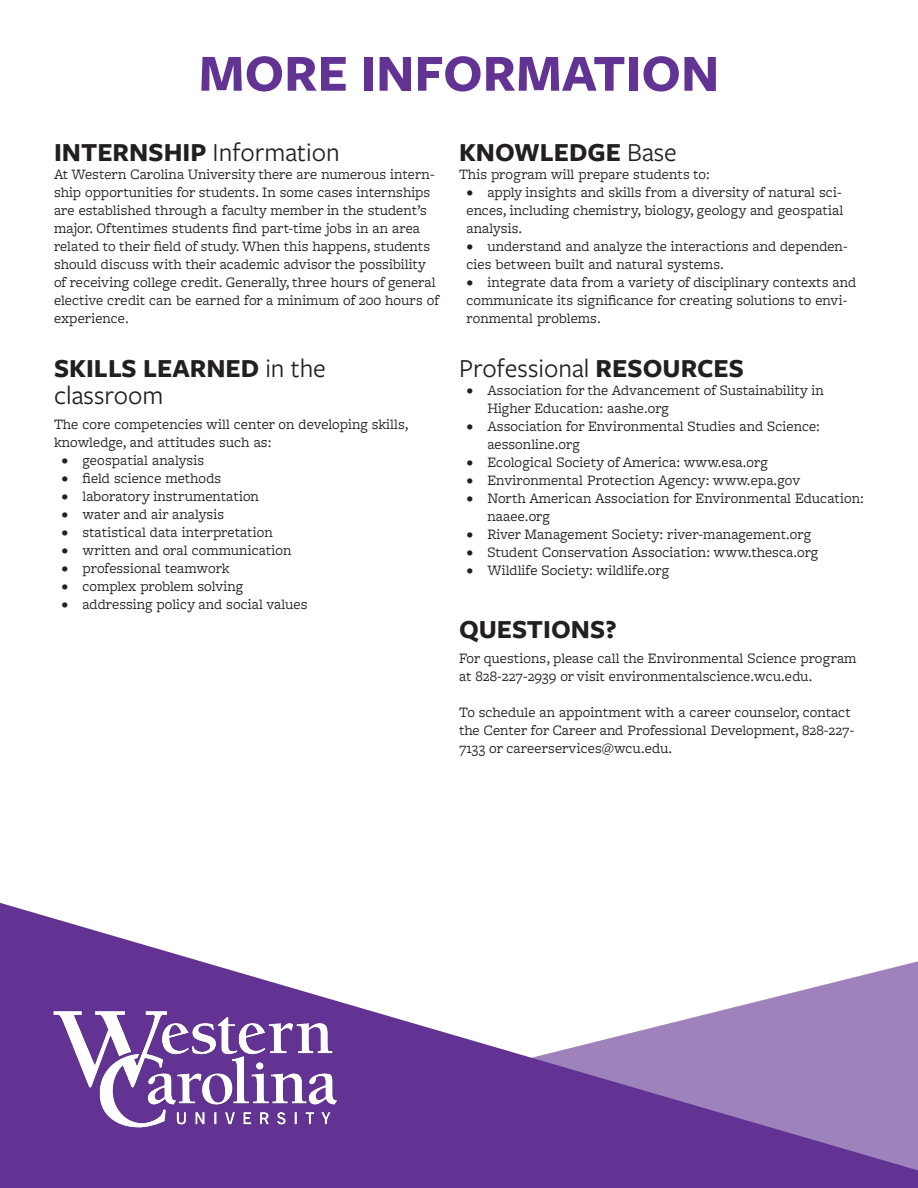
<style>
.page{position:relative;width:918px;height:1188px;background:#fff}
.page>*{position:absolute;margin:0;border:0;box-sizing:border-box;transform-origin:0 0}
.PAge_Title{font:700 54px "Freight Sans Pro";color:#623393}
.Section_Title{font:27px "Freight Sans Pro";color:#231f20}
.Section_Title-2{font:700 27px "Freight Sans Pro";color:#231f20}
.Section_Title-3{font:15px/18px "Freight Macro Pro";color:#231f20}
.New_Body{font:15px/18px "Freight Macro Pro";color:#231f20}
.s1{font-weight:700}
.s2{font-weight:400}
</style>
<div class="page">
<svg style="left:0;top:903px;width:918px;height:285px"></svg>
<img style="left:47px;top:1005px;width:297px;height:129px">
<p class="PAge_Title" style="left:199px;top:36px;width:522px">MORE INFORMATION</p>
<p class="Section_Title" style="left:54px;top:134px;width:287px"><span class="s1">INTERNSHIP</span> Information</p>
<p class="Section_Title-3" style="left:54px;top:164px;width:387px">At Western Carolina University there are numerous intern&shy;ship opportunities for students. In some cases internships are established through a faculty member in the student’s major. Oftentimes students find part-time jobs in an area related to their field of study. When this happens, students should discuss with their academic advisor the possibility of receiving college credit. Generally, three hours of general elective credit can be earned for a minimum of 200 hours of experience.</p>
<p class="Section_Title-2" style="left:54px;top:349px;width:273px">SKILLS LEARNED <span class="s2">in the</span></p>
<p class="Section_Title" style="left:54px;top:377px;width:111px">classroom</p>
<p class="New_Body" style="left:54px;top:415px;width:356px">The core competencies will center on developing skills, knowledge, and attitudes such as:</p>
<p class="Section_Title-3" style="left:62px;top:451px;width:144px">• geospatial analysis</p>
<p class="Section_Title-3" style="left:62px;top:469px;width:161px">• field science methods</p>
<p class="Section_Title-3" style="left:62px;top:487px;width:199px">• laboratory instrumentation</p>
<p class="Section_Title-3" style="left:62px;top:505px;width:164px">• water and air analysis</p>
<p class="Section_Title-3" style="left:62px;top:523px;width:213px">• statistical data interpretation</p>
<p class="Section_Title-3" style="left:62px;top:541px;width:232px">• written and oral communication</p>
<p class="Section_Title-3" style="left:62px;top:559px;width:170px">• professional teamwork</p>
<p class="Section_Title-3" style="left:62px;top:577px;width:183px">• complex problem solving</p>
<p class="Section_Title-3" style="left:62px;top:595px;width:248px">• addressing policy and social values</p>
<p class="Section_Title-2" style="left:459px;top:133px;width:219px">KNOWLEDGE <span class="s2">Base</span></p>
<p class="Section_Title-3" style="left:459px;top:164px;width:252px">This program will prepare students to:</p>
<p class="Section_Title-3" style="left:466px;top:182px;width:378px">• apply insights and skills from a diversity of natural sci&shy;ences, including chemistry, biology, geology and geospatial analysis.</p>
<p class="Section_Title-3" style="left:466px;top:236px;width:383px">• understand and analyze the interactions and dependen&shy;cies between built and natural systems.</p>
<p class="Section_Title-3" style="left:466px;top:272px;width:391px">• integrate data from a variety of disciplinary contexts and communicate its significance for creating solutions to envi&shy;ronmental problems.</p>
<p class="Section_Title" style="left:459px;top:350px;width:287px">Professional <span class="s1">RESOURCES</span></p>
<p class="Section_Title-3" style="left:488px;top:380px;width:338px;text-indent:-21px">• Association for the Advancement of Sustainability in<br>Higher Education: aashe.org</p>
<p class="Section_Title-3" style="left:466px;top:416px;width:355px">• Association for Environmental Studies and Science:</p>
<p class="New_Body" style="left:488px;top:434px;width:94px">aessonline.org</p>
<p class="Section_Title-3" style="left:466px;top:452px;width:303px">• Ecological Society of America: www.esa.org</p>
<p class="Section_Title-3" style="left:466px;top:470px;width:335px">• Environmental Protection Agency: www.epa.gov</p>
<p class="Section_Title-3" style="left:488px;top:488px;width:378px;text-indent:-21px">• North American Association for Environmental Education: naaee.org</p>
<p class="Section_Title-3" style="left:466px;top:524px;width:346px">• River Management Society: river-management.org</p>
<p class="Section_Title-3" style="left:466px;top:542px;width:353px">• Student Conservation Association: www.thesca.org</p>
<p class="Section_Title-3" style="left:466px;top:560px;width:204px">• Wildlife Society: wildlife.org</p>
<p class="Section_Title-2" style="left:459px;top:610px;width:159px">QUESTIONS?</p>
<p class="New_Body" style="left:459px;top:649px;width:399px">For questions, please call the Environmental Science program at 828-227-2939 or visit environmentalscience.wcu.edu.</p>
<p class="New_Body" style="left:459px;top:703px;width:397px">To schedule an appointment with a career counselor, contact the Center for Career and Professional Development, 828-227-<br>7133 or careerservices@wcu.edu.</p>
</div>
